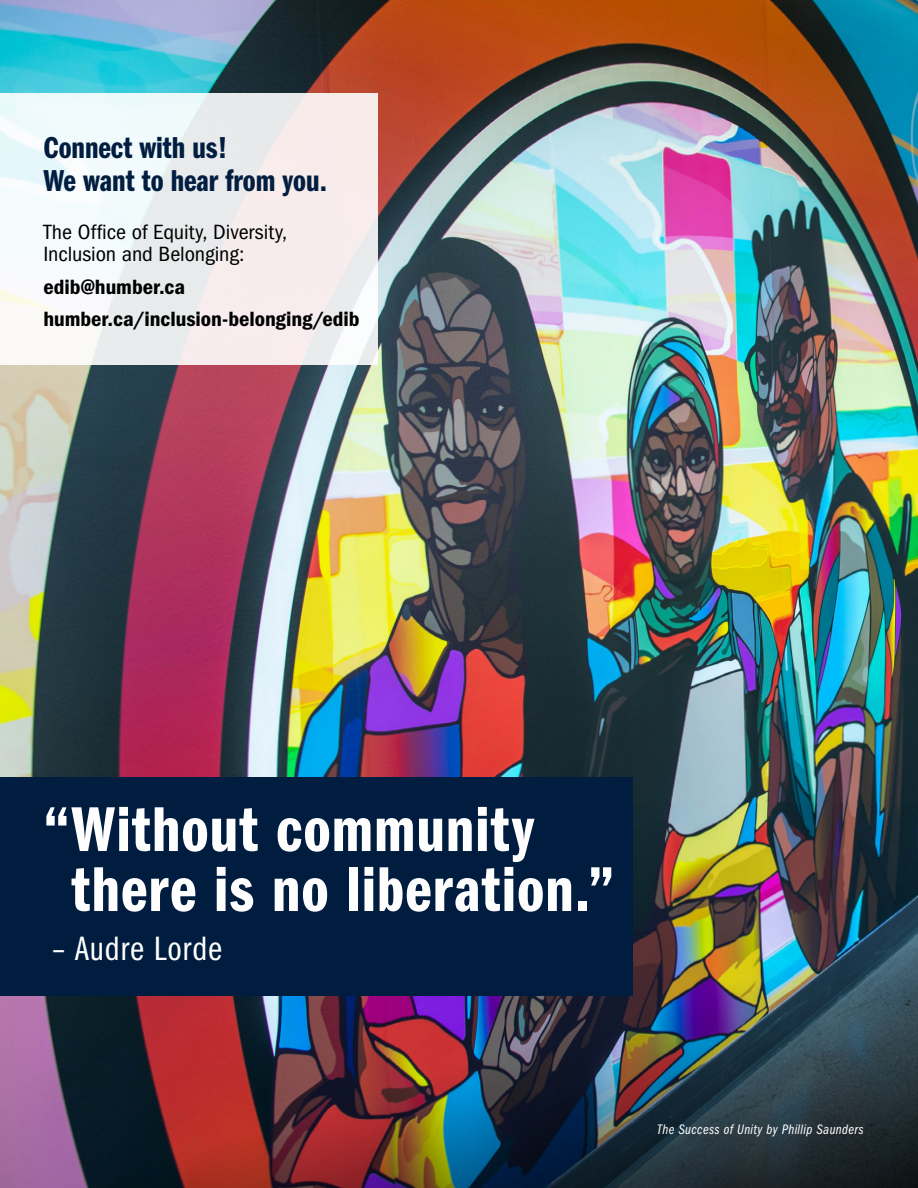
<style>
.page{position:relative;width:918px;height:1188px;background:#fff}
.page>*{position:absolute;margin:0;border:0;box-sizing:border-box;transform-origin:0 0}
.Big_Title_white_-_H1{font:65.55px/60px "Franklin Gothic LT Pro Dm Cm";letter-spacing:.02em;color:#fff;scale:1.05 1}
.body_12_-_p{font:34.95px "Franklin Gothic LT Pro Bk Cm";letter-spacing:.02em;color:#fff;scale:1.05 1}
.Compressed_Subhead_-_H2{font:31.35px "Franklin Gothic LT Pro Dm Cm";color:#011e41;scale:1.05 1}
.body_12_-_p-2{font:condensed 21.3px/21.8px "ITC Franklin Gothic Std";letter-spacing:-.005em;color:#000;scale:1.05 1}
.body_12_-_p-3{font:21.3px/31.5px "ITC Franklin Gothic Std Dm Cd";color:#000;scale:1.05 1}
.Credit_white_italic_10_-_p{font:14.25px "Franklin Gothic LT Pro Bk Cm It";letter-spacing:.025em;color:#fff;scale:1.05 1}
</style>
<div class="page">
<img style="left:0;top:0;width:918px;height:804px">
<div style="left:0;top:777px;width:633px;height:219px;background:#011e41"></div>
<div style="left:0;top:93px;width:378px;height:272px;background:linear-gradient(to right,#f0fafb,#f3e9e9)"></div>
<img style="left:0;top:804px;width:918px;height:384px">
<h2 class="Compressed_Subhead_-_H2" style="left:44px;top:130px;width:177px">Connect with us!</h2>
<h2 class="Compressed_Subhead_-_H2" style="left:44px;top:163px;width:271px">We want to hear from you.</h2>
<p class="body_12_-_p-2" style="left:44px;top:222px;width:234px">The Office of Equity, Diversity,<br>Inclusion and Belonging:</p>
<p class="body_12_-_p-3" style="left:44px;top:271px;width:302px">edib@humber.ca humber.ca/inclusion-belonging/edib</p>
<h1 class="Big_Title_white_-_H1" style="left:71px;top:800px;width:518px;text-indent:-28px">“Without community there is no liberation.”</h1>
<p class="body_12_-_p" style="left:52px;top:929px;width:163px">– Audre Lorde</p>
<p class="Credit_white_italic_10_-_p" style="left:657px;top:1121px;width:199px">The Success of Unity by Phillip Saunders</p>
</div>
